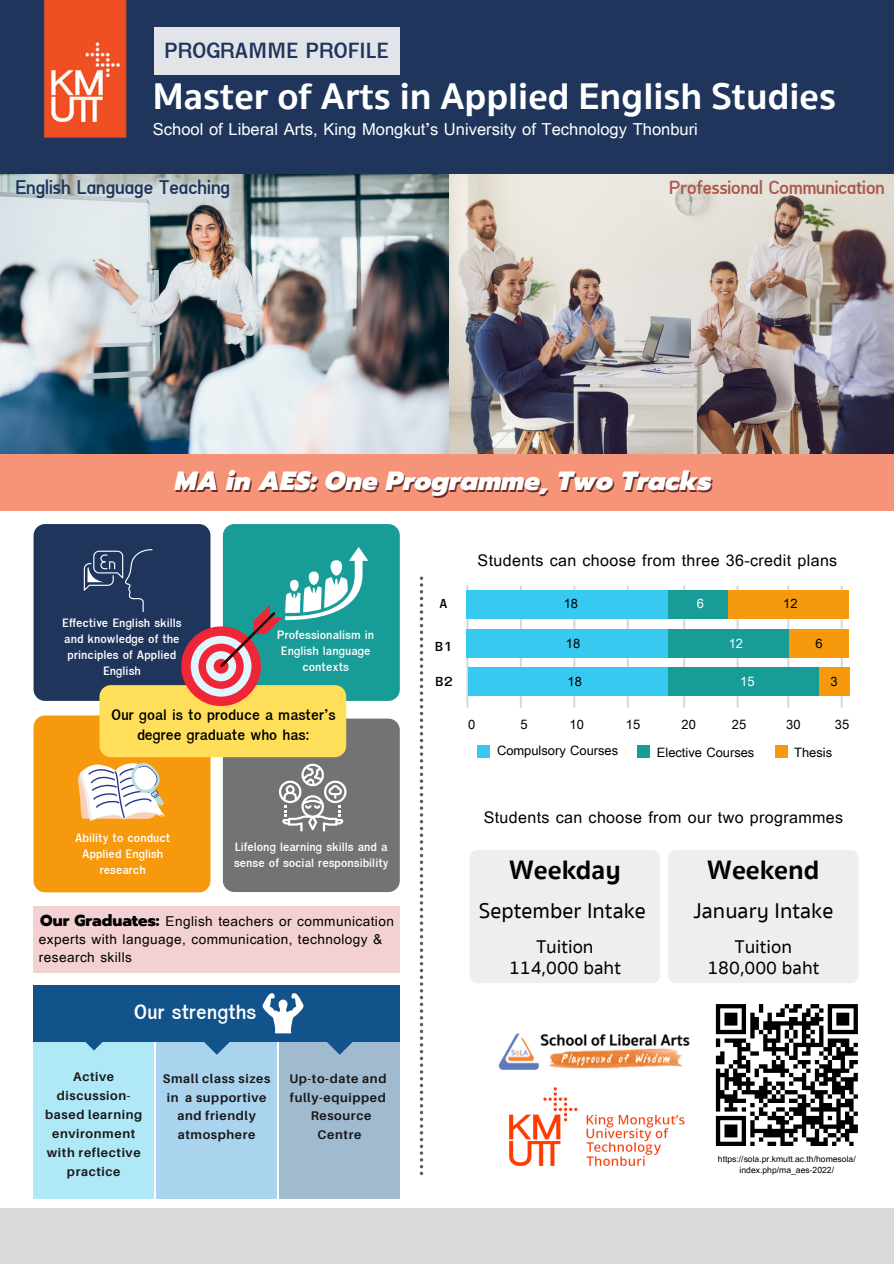
<style>
.page{position:relative;width:894px;height:1264px;background:#fff}
.page>*{position:absolute;margin:0;border:0;box-sizing:border-box;transform-origin:0 0}
.t1{font:700 38.25px "Sukhumvit Set";color:#fff}
.t2{font:700 27.45px "Sukhumvit Set";color:#000}
.t3{font:italic 900 26.25px "Prompt";color:rgb(54 5 6/.73)}
.t4{font:500 21.9px "Sukhumvit Set";color:#000}
.t5{font:700 21.75px "Garuda";color:#20355c}
.t6{font:700 20.25px "Garuda";color:#fff}
.t7{font:700 19.2px "Arch TH";color:#20355c}
.t8{font:500 18.9px "Sukhumvit Set";color:#000}
.t9{font:700 18.45px "Arch TH";color:#ab5649}
.t10{font:16.5px "Garuda";color:#fff}
.t11{font:16.05px "Garuda";letter-spacing:.025em;color:#000}
.t12{font:800 15.9px "Prompt";color:#000}
.t13{font:700 15px/20.5px "Garuda";color:#000;text-align:center}
.t14{font:13.65px/18px "Garuda";letter-spacing:.03em;color:#000}
.t15{font:12.9px "Garuda";color:#000}
.t16{font:700 12.9px "Garuda";color:#000}
.t17{font:12.9px "Garuda";color:#fff}
.t18{font:700 12.6px/18.9px "Aileron";letter-spacing:.05em;color:#191919;text-align:center}
.t19{font:700 12px/16px "Garuda";color:#fff;text-align:center}
.t20{font:8.55px "Garuda";color:#000}
</style>
<div class="page">
<div style="left:0;top:454px;width:893px;height:56px;background:#f59478"></div>
<img style="left:448px;top:174px;width:445px;height:280px">
<div style="left:0;top:0;width:893px;height:174px;background:#20355c"></div>
<img style="left:43px;top:0;width:84px;height:138px">
<svg style="left:419px;top:576px;width:4px;height:599px"></svg>
<hr style="left:466px;top:586px;width:2px;height:120px;background:#d9d9d9">
<hr style="left:519px;top:586px;width:3px;height:120px;background:#d9d9d9">
<hr style="left:573px;top:586px;width:2px;height:120px;background:#d9d9d9">
<hr style="left:626px;top:586px;width:2px;height:120px;background:#d9d9d9">
<hr style="left:683px;top:586px;width:2px;height:120px;background:#d9d9d9">
<hr style="left:736px;top:586px;width:2px;height:120px;background:#d9d9d9">
<hr style="left:787px;top:586px;width:2px;height:120px;background:#d9d9d9">
<hr style="left:840px;top:586px;width:2px;height:120px;background:#d9d9d9">
<div style="left:466px;top:590px;width:201px;height:28px;background:#37c9ef"></div>
<div style="left:466px;top:629px;width:201px;height:29px;background:#37c9ef"></div>
<div style="left:477px;top:745px;width:13px;height:12px;background:#39c9ef"></div>
<div style="left:637px;top:745px;width:12px;height:12px;background:#189c97"></div>
<div style="left:775px;top:745px;width:12px;height:12px;background:#f6990c"></div>
<div style="left:668px;top:629px;width:122px;height:29px;background:#189c97"></div>
<div style="left:788px;top:629px;width:60px;height:29px;background:#f6990c"></div>
<div style="left:667px;top:590px;width:61px;height:28px;background:#189c97"></div>
<div style="left:728px;top:590px;width:121px;height:28px;background:#f6990c"></div>
<div style="left:467px;top:667px;width:201px;height:28px;background:#37c9ef"></div>
<div style="left:668px;top:667px;width:150px;height:28px;background:#189c97"></div>
<div style="left:818px;top:667px;width:31px;height:28px;background:#f6990d"></div>
<div style="left:0;top:1208px;width:893px;height:55px;background:#d9d9d9"></div>
<img style="left:498px;top:1033px;width:192px;height:37px">
<div style="left:34px;top:524px;width:176px;height:177px;background:#20355c;border-radius:11px"></div>
<div style="left:223px;top:524px;width:176px;height:177px;background:#189c97;border-radius:11px"></div>
<div style="left:34px;top:715px;width:176px;height:177px;background:#f6990d;border-radius:11px"></div>
<div style="left:223px;top:718px;width:176px;height:174px;background:#737373;border-radius:11px"></div>
<div style="left:99px;top:685px;width:247px;height:72px;background:#ffde59;border-radius:11px"></div>
<div style="left:181px;top:626px;width:80px;height:80px;background:#ee2638;border-radius:50%"></div>
<div style="left:191px;top:636px;width:60px;height:60px;background:#e1f5fd;border-radius:50%"></div>
<div style="left:198px;top:643px;width:46px;height:46px;background:#ee2638;border-radius:50%"></div>
<div style="left:206px;top:651px;width:30px;height:30px;background:#e1f5fd;border-radius:50%"></div>
<div style="left:213px;top:659px;width:15px;height:14px;background:#ee2638;border-radius:50%"></div>
<svg style="left:84px;top:549px;width:68px;height:63px"></svg>
<svg style="left:220px;top:547px;width:148px;height:120px"></svg>
<svg style="left:78px;top:762px;width:87px;height:59px"></svg>
<svg style="left:279px;top:763px;width:67px;height:68px"></svg>
<div style="left:34px;top:1041px;width:120px;height:157px;background:#afe9f8"></div>
<svg style="left:80px;top:1041px;width:27px;height:9px"></svg>
<div style="left:156px;top:1041px;width:121px;height:157px;background:#aad3ee"></div>
<svg style="left:203px;top:1041px;width:27px;height:13px"></svg>
<div style="left:279px;top:1041px;width:121px;height:157px;background:#a0bad0"></div>
<svg style="left:326px;top:1041px;width:27px;height:13px"></svg>
<div style="left:34px;top:985px;width:365px;height:56px;background:#11538a"></div>
<svg style="left:262px;top:993px;width:42px;height:40px"></svg>
<div style="left:154px;top:28px;width:245px;height:47px;background:#e1e4e9"></div>
<div style="left:469px;top:850px;width:191px;height:133px;background:#f0eeed;border-radius:7px"></div>
<div style="left:667px;top:850px;width:191px;height:133px;background:#f0eeed;border-radius:7px"></div>
<img style="left:508px;top:1087px;width:177px;height:79px">
<img style="left:0;top:174px;width:448px;height:280px">
<div style="left:34px;top:906px;width:365px;height:67px;background:#f3d1d2"></div>
<svg style="left:715px;top:1004px;width:142px;height:141px"></svg>
<p class="t5" style="left:164px;top:38px;width:225px">PROGRAMME PROFILE</p>
<p class="t1" style="left:153px;top:67px;width:684px">Master of Arts in Applied English Studies</p>
<p class="t10" style="left:153px;top:120px;width:546px">School of Liberal Arts, King Mongkut’s University of Technology Thonburi</p>
<p class="t7" style="left:15px;top:175px;width:216px">English Language Teaching</p>
<p class="t9" style="left:669px;top:176px;width:217px">Professional Communication</p>
<p class="t3" style="left:176px;top:463px;width:538px">MA in AES: One Programme, Two Tracks</p>
<p class="t19" style="left:62px;top:614px;width:121px">Effective English skills and knowledge of the principles of Applied<br>English</p>
<p class="t19" style="left:277px;top:626px;width:98px">Professionalism in<br>English language contexts</p>
<p class="t13" style="left:111px;top:704px;width:226px">Our goal is to produce a master’s degree graduate who has:</p>
<p class="t19" style="left:75px;top:829px;width:97px">Ability to conduct<br>Applied English research</p>
<p class="t19" style="left:234px;top:838px;width:156px;text-align:left">Lifelong learning skills and a sense of social responsibility</p>
<p class="t12" style="left:40px;top:909px;width:121px">Our Graduates:</p>
<p class="t14" style="left:39px;top:912px;width:356px;text-indent:127px">English teachers or communication experts with language, communication, technology &amp; research skills</p>
<p class="t6" style="left:134px;top:999px;width:124px">Our strengths</p>
<p class="t18" style="left:73px;top:1067px;width:42px">Active</p>
<p class="t18" style="left:45px;top:1086px;width:99px">discussion&shy;based learning environment with reflective practice</p>
<p class="t18" style="left:163px;top:1068px;width:109px">Small class sizes in a supportive and friendly atmosphere</p>
<p class="t18" style="left:289px;top:1068px;width:99px">Up-to-date and</p>
<p class="t18" style="left:290px;top:1087px;width:98px">fully-equipped</p>
<p class="t18" style="left:310px;top:1106px;width:62px">Resource<br>Centre</p>
<p class="t16" style="left:439px;top:596px;width:10px">A</p>
<p class="t16" style="left:434px;top:639px;width:19px">B1</p>
<p class="t16" style="left:435px;top:674px;width:19px">B2</p>
<p class="t11" style="left:477px;top:551px;width:361px">Students can choose from three 36-credit plans</p>
<p class="t15" style="left:563px;top:596px;width:16px">18</p>
<p class="t15" style="left:565px;top:635px;width:16px">18</p>
<p class="t17" style="left:696px;top:596px;width:9px">6</p>
<p class="t15" style="left:783px;top:596px;width:16px">12</p>
<p class="t17" style="left:728px;top:635px;width:16px">12</p>
<p class="t15" style="left:815px;top:635px;width:9px">6</p>
<p class="t15" style="left:567px;top:673px;width:16px">18</p>
<p class="t17" style="left:740px;top:673px;width:16px">15</p>
<p class="t15" style="left:830px;top:674px;width:9px">3</p>
<p class="t15" style="left:468px;top:717px;width:9px">0</p>
<p class="t15" style="left:520px;top:717px;width:9px">5</p>
<p class="t15" style="left:569px;top:717px;width:16px">10</p>
<p class="t15" style="left:625px;top:717px;width:16px">15</p>
<p class="t15" style="left:681px;top:717px;width:16px">20</p>
<p class="t15" style="left:731px;top:717px;width:16px">25</p>
<p class="t15" style="left:786px;top:717px;width:16px">30</p>
<p class="t15" style="left:834px;top:717px;width:16px">35</p>
<p class="t15" style="left:497px;top:742px;width:123px">Compulsory Courses</p>
<p class="t15" style="left:656px;top:744px;width:99px">Elective Courses</p>
<p class="t15" style="left:794px;top:744px;width:39px">Thesis</p>
<p class="t11" style="left:483px;top:807px;width:361px">Students can choose from our two programmes</p>
<p class="t2" style="left:509px;top:848px;width:113px">Weekday</p>
<p class="t4" style="left:478px;top:893px;width:169px">September Intake</p>
<p class="t8" style="left:536px;top:932px;width:59px">Tuition</p>
<p class="t8" style="left:509px;top:952px;width:113px">114,000 baht</p>
<p class="t2" style="left:707px;top:848px;width:114px">Weekend</p>
<p class="t4" style="left:693px;top:893px;width:141px">January Intake</p>
<p class="t8" style="left:734px;top:932px;width:59px">Tuition</p>
<p class="t8" style="left:707px;top:952px;width:113px">180,000 baht</p>
<p class="t20" style="left:717px;top:1153px;width:139px">https://sola.pr.kmutt.ac.th/homesola/</p>
<p class="t20" style="left:739px;top:1165px;width:96px">index.php/ma_aes-2022/</p>
</div>
